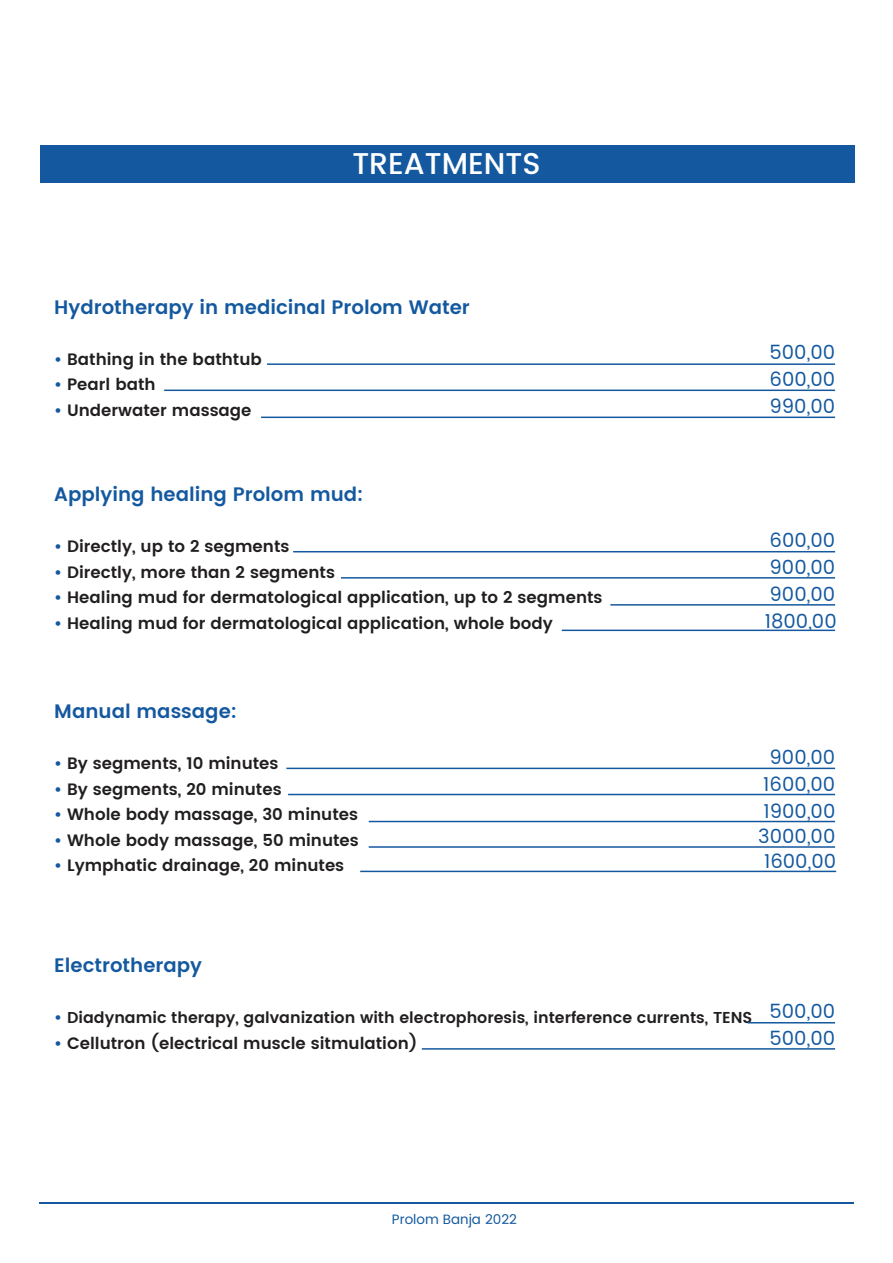
<style>
.page{position:relative;width:893px;height:1263px;background:#fff}
.page>*{position:absolute;margin:0;border:0;box-sizing:border-box;transform-origin:0 0}
.t1{font:500 30px "Poppins";color:#fff}
.t2{font:19.5px/27px "Poppins";color:#14599f;text-align:justify}
.t3{font:600 19.5px "Poppins";color:#14599f}
.t4{font:600 16.5px "Poppins";color:#211e1f}
.t5{font:600 15.75px "Poppins";color:#211e1f}
.t6{font:13.5px "Poppins";color:#14599f}
.s1{color:#14599f}
.s2{font-size:16.5px;color:#14599f}
</style>
<div class="page">
<hr style="left:39px;top:1202px;width:815px;height:2px;background:#14599f">
<div style="left:41px;top:146px;width:814px;height:37px;background:#14599f"></div>
<hr style="left:267px;top:363px;width:568px;height:2px;background:#14599f">
<hr style="left:164px;top:390px;width:671px;height:1px;background:#14599f">
<hr style="left:261px;top:417px;width:574px;height:1px;background:#14599f">
<hr style="left:293px;top:551px;width:542px;height:1px;background:#14599f">
<hr style="left:341px;top:577px;width:494px;height:2px;background:#14599f">
<hr style="left:610px;top:604px;width:225px;height:2px;background:#14599f">
<hr style="left:562px;top:630px;width:273px;height:1px;background:#14599f">
<hr style="left:286px;top:768px;width:549px;height:1px;background:#14599f">
<hr style="left:288px;top:794px;width:547px;height:1px;background:#14599f">
<hr style="left:369px;top:821px;width:466px;height:1px;background:#14599f">
<hr style="left:369px;top:846px;width:466px;height:2px;background:#14599f">
<hr style="left:360px;top:871px;width:476px;height:1px;background:#14599f">
<hr style="left:748px;top:1022px;width:87px;height:1px;background:#14599f">
<hr style="left:422px;top:1048px;width:413px;height:2px;background:#14599f">
<h1 class="t1" style="left:352px;top:141px;width:190px">TREATMENTS</h1>
<p class="t3" style="left:54px;top:292px;width:417px">Hydrotherapy in medicinal Prolom Water</p>
<p class="t4" style="left:54px;top:347px;width:209px"><span class="s1">•</span> Bathing in the bathtub</p>
<p class="t4" style="left:54px;top:372px;width:103px"><span class="s1">•</span> Pearl bath</p>
<p class="t4" style="left:54px;top:398px;width:199px"><span class="s1">•</span> Underwater massage</p>
<p class="t3" style="left:54px;top:480px;width:311px">Applying healing Prolom mud:</p>
<p class="t4" style="left:54px;top:534px;width:237px"><span class="s1">•</span> Directly, up to 2 segments</p>
<p class="t4" style="left:54px;top:560px;width:282px"><span class="s1">•</span> Directly, more than 2 segments</p>
<p class="t4" style="left:54px;top:585px;width:550px"><span class="s1">•</span> Healing mud for dermatological application, up to 2 segments</p>
<p class="t4" style="left:54px;top:611px;width:500px"><span class="s1">•</span> Healing mud for dermatological application, whole body</p>
<p class="t3" style="left:54px;top:697px;width:184px">Manual massage:</p>
<p class="t4" style="left:54px;top:751px;width:226px"><span class="s1">•</span> By segments, 10 minutes</p>
<p class="t4" style="left:54px;top:776px;width:229px"><span class="s1">•</span> By segments, 20 minutes</p>
<p class="t4" style="left:54px;top:802px;width:305px"><span class="s1">•</span> Whole body massage, 30 minutes</p>
<p class="t4" style="left:54px;top:827px;width:306px"><span class="s1">•</span> Whole body massage, 50 minutes</p>
<p class="t4" style="left:54px;top:853px;width:291px"><span class="s1">•</span> Lymphatic drainage, 20 minutes</p>
<p class="t2" style="left:769px;top:340px;width:67px">500,00<br>600,00<br>990,00</p>
<p class="t2" style="left:765px;top:527px;width:73px">600,00<br>900,00<br>900,00<br>1800,00</p>
<p class="t2" style="left:758px;top:744px;width:79px;line-height:26.1px;text-align:center">900,00<br>1600,00<br>1900,00<br>3000,00<br>1600,00</p>
<p class="t3" style="left:54px;top:951px;width:149px">Electrotherapy</p>
<p class="t5" style="left:54px;top:1006px;width:700px"><span class="s2">•</span> Diadynamic therapy, galvanization with electrophoresis, interference currents, TENS</p>
<p class="t4" style="left:54px;top:1031px;width:364px"><span class="s1">•</span> Cellutron (electrical muscle sitmulation)</p>
<p class="t2" style="left:769px;top:998px;width:67px">500,00<br>500,00</p>
<p class="t6" style="left:392px;top:1209px;width:127px">Prolom Banja 2022</p>
</div>
